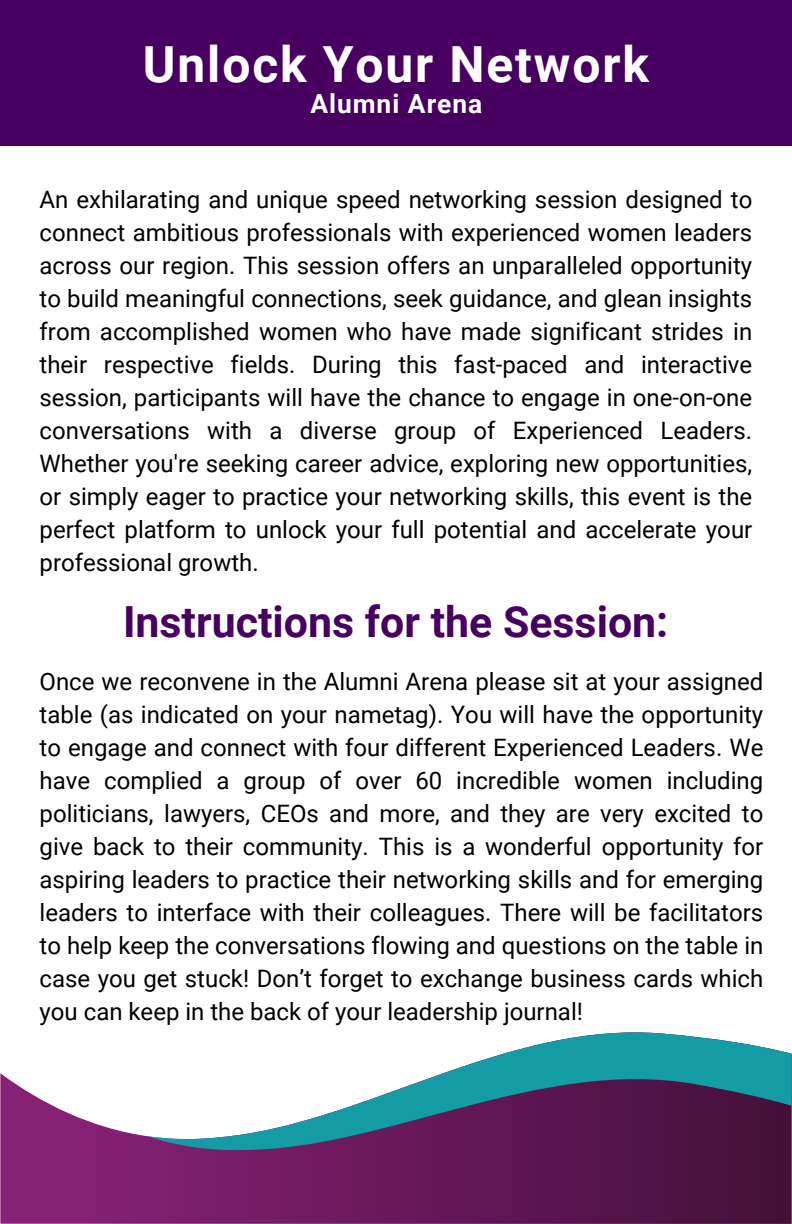
<style>
.page{position:relative;width:792px;height:1224px;background:#fff}
.page>*{position:absolute;margin:0;border:0;box-sizing:border-box;transform-origin:0 0}
.t1{font:700 49.8px "Roboto";letter-spacing:.035em;color:#fff}
.t2{font:700 43px "Roboto";color:#480060}
.t3{font:700 26.4px "Roboto";letter-spacing:.035em;color:#fff}
.t4{font:24px/33px "Roboto";color:#000;text-align:justify}
</style>
<div class="page">
<div style="left:0;top:0;width:792px;height:146px;background:#480060"></div>
<svg style="left:0;top:1073px;width:80px;height:151px;fill:#872175"></svg>
<svg style="left:80px;top:1118px;width:712px;height:106px;background:#671c5a"></svg>
<svg style="left:147px;top:1032px;width:645px;height:118px"></svg>
<p class="t1" style="left:143px;top:35px;width:508px">Unlock Your Network</p>
<p class="t3" style="left:310px;top:89px;width:174px">Alumni Arena</p>
<p class="t4" style="left:40px;top:183px;width:714px">An exhilarating and unique speed networking session designed to connect ambitious professionals with experienced women leaders across our region. This session offers an unparalleled opportunity to build meaningful connections, seek guidance, and glean insights from accomplished women who have made significant strides in their respective fields. During this fast-paced and interactive session, participants will have the chance to engage in one-on-one conversations with a diverse group of Experienced Leaders.<br>Whether you're seeking career advice, exploring new opportunities, or simply eager to practice your networking skills, this event is the perfect platform to unlock your full potential and accelerate your professional growth.</p>
<p class="t2" style="left:123px;top:597px;width:547px">Instructions for the Session:</p>
<p class="t4" style="left:40px;top:666px;width:725px">Once we reconvene in the Alumni Arena please sit at your assigned table (as indicated on your nametag). You will have the opportunity to engage and connect with four different Experienced Leaders. We have complied a group of over 60 incredible women including politicians, lawyers, CEOs and more, and they are very excited to give back to their community. This is a wonderful opportunity for aspiring leaders to practice their networking skills and for emerging leaders to interface with their colleagues. There will be facilitators to help keep the conversations flowing and questions on the table in case you get stuck! Don’t forget to exchange business cards which you can keep in the back of your leadership journal!</p>
</div>
